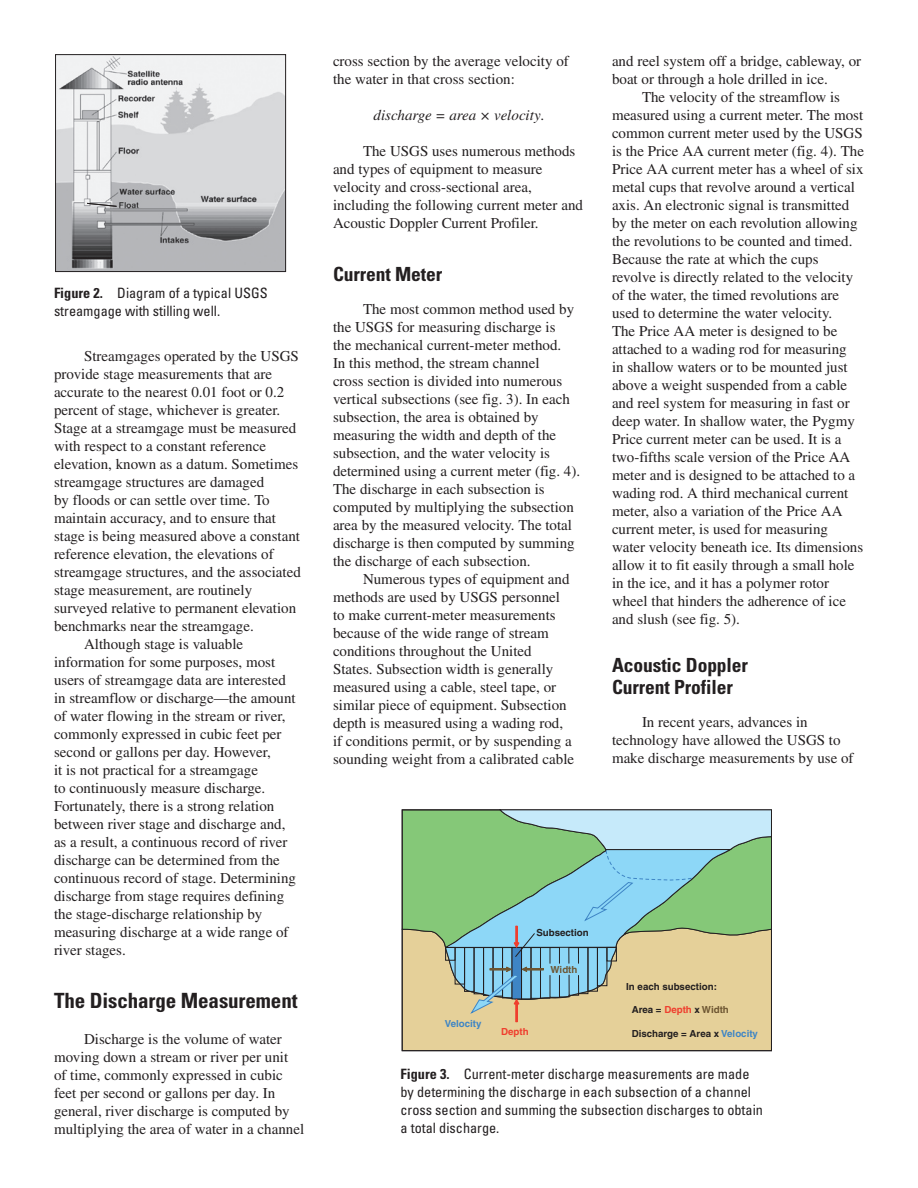
<style>
.page{position:relative;width:918px;height:1188px;background:#fff}
.page>*{position:absolute;margin:0;border:0;box-sizing:border-box;transform-origin:0 0}
.Heading_1{font:700 condensed 21px "Univers";letter-spacing:-.005em;color:#231f20}
.Heading_2{font:700 condensed 19.5px/22.5px "Univers";letter-spacing:-.005em;color:#231f20}
.Body_Text{font:15px/18px "Times";color:#231f20}
.EquationSimple{font:italic 15px "Times";color:#231f20}
.FigureCaption{font:condensed 14.25px/18px "Univers";color:#231f20}
.t1{font:700 9.75px "Helvetica";color:#231f20}
.t2{font:700 9.75px "Helvetica";color:#3e85c5}
.t3{font:700 9.75px "Helvetica";color:#ef3e2e}
.t4{font:700 9.75px "Helvetica";color:#6d5632}
.s1{font-weight:700}
.s2{font-style:normal}
.s3{color:#ef3e2e}
.s4{color:#6d5632}
.s5{color:#3e85c5}
</style>
<div class="page">
<img style="left:57px;top:56px;width:227px;height:214px">
<div style="left:55px;top:54px;width:231px;height:218px;border:1px solid #231f20"></div>
<svg style="left:87px;top:203px;width:30px;height:4px"></svg>
<div style="left:402px;top:1022px;width:370px;height:29px;background:#e5d099"></div>
<svg style="left:402px;top:809px;width:370px;height:213px;background:#a3c8a9"></svg>
<p class="FigureCaption" style="left:54px;top:284px;width:215px"><span class="s1">Figure 2.</span> Diagram of a typical USGS streamgage with stilling well.</p>
<p class="Body_Text" style="left:54px;top:347px;width:248px;text-indent:30px">Streamgages operated by the USGS provide stage measurements that are accurate to the nearest 0.01 foot or 0.2 percent of stage, whichever is greater.<br>Stage at a streamgage must be measured with respect to a constant reference elevation, known as a datum. Sometimes streamgage structures are damaged<br>by floods or can settle over time. To maintain accuracy, and to ensure that stage is being measured above a constant reference elevation, the elevations of streamgage structures, and the associated stage measurement, are routinely surveyed relative to permanent elevation benchmarks near the streamgage.</p>
<p class="Body_Text" style="left:54px;top:635px;width:244px;text-indent:30px">Although stage is valuable information for some purposes, most users of streamgage data are interested in streamflow or discharge—the amount of water flowing in the stream or river, commonly expressed in cubic feet per second or gallons per day. However,<br>it is not practical for a streamgage<br>to continuously measure discharge.<br>Fortunately, there is a strong relation between river stage and discharge and, as a result, a continuous record of river discharge can be determined from the continuous record of stage. Determining discharge from stage requires defining the stage-discharge relationship by measuring discharge at a wide range of river stages.</p>
<p class="Heading_1" style="left:54px;top:987px;width:245px">The Discharge Measurement</p>
<p class="Body_Text" style="left:54px;top:1030px;width:252px;text-indent:30px">Discharge is the volume of water moving down a stream or river per unit of time, commonly expressed in cubic feet per second or gallons per day. In general, river discharge is computed by multiplying the area of water in a channel</p>
<p class="Body_Text" style="left:333px;top:52px;width:237px">cross section by the average velocity of the water in that cross section:</p>
<p class="EquationSimple" style="left:374px;top:106px;width:172px">discharge = area × velocity<span class="s2">.</span></p>
<p class="Body_Text" style="left:333px;top:142px;width:252px;text-indent:30px">The USGS uses numerous methods and types of equipment to measure velocity and cross-sectional area, including the following current meter and Acoustic Doppler Current Profiler.</p>
<p class="Heading_2" style="left:333px;top:263px;width:111px">Current Meter</p>
<p class="Body_Text" style="left:333px;top:300px;width:249px;text-indent:30px">The most common method used by the USGS for measuring discharge is<br>the mechanical current-meter method.<br>In this method, the stream channel<br>cross section is divided into numerous vertical subsections (see fig. 3). In each subsection, the area is obtained by measuring the width and depth of the subsection, and the water velocity is determined using a current meter (fig. 4).<br>The discharge in each subsection is computed by multiplying the subsection area by the measured velocity. The total discharge is then computed by summing the discharge of each subsection.</p>
<p class="Body_Text" style="left:333px;top:570px;width:243px;text-indent:30px">Numerous types of equipment and methods are used by USGS personnel to make current-meter measurements because of the wide range of stream conditions throughout the United States. Subsection width is generally measured using a cable, steel tape, or similar piece of equipment. Subsection depth is measured using a wading rod, if conditions permit, or by suspending a sounding weight from a calibrated cable</p>
<p class="Body_Text" style="left:612px;top:52px;width:251px">and reel system off a bridge, cableway, or boat or through a hole drilled in ice.</p>
<p class="Body_Text" style="left:612px;top:88px;width:254px;text-indent:30px">The velocity of the streamflow is measured using a current meter. The most common current meter used by the USGS is the Price AA current meter (fig. 4). The Price AA current meter has a wheel of six metal cups that revolve around a vertical axis. An electronic signal is transmitted by the meter on each revolution allowing the revolutions to be counted and timed.<br>Because the rate at which the cups revolve is directly related to the velocity of the water, the timed revolutions are used to determine the water velocity.<br>The Price AA meter is designed to be attached to a wading rod for measuring<br>in shallow waters or to be mounted just above a weight suspended from a cable and reel system for measuring in fast or deep water. In shallow water, the Pygmy Price current meter can be used. It is a two-fifths scale version of the Price AA meter and is designed to be attached to a wading rod. A third mechanical current meter, also a variation of the Price AA current meter, is used for measuring water velocity beneath ice. Its dimensions allow it to fit easily through a small hole in the ice, and it has a polymer rotor wheel that hinders the adherence of ice and slush (see fig. 5).</p>
<p class="Heading_2" style="left:612px;top:653px;width:138px">Acoustic Doppler<br>Current Profiler</p>
<p class="Body_Text" style="left:612px;top:713px;width:243px;text-indent:30px">In recent years, advances in technology have allowed the USGS to make discharge measurements by use of</p>
<p class="t2" style="left:445px;top:1018px;width:38px">Velocity</p>
<p class="t1" style="left:536px;top:927px;width:54px">Subsection</p>
<p class="t4" style="left:550px;top:963px;width:28px">Width</p>
<p class="t3" style="left:501px;top:1026px;width:29px">Depth</p>
<p class="t1" style="left:626px;top:981px;width:92px">In each subsection:</p>
<p class="t1" style="left:632px;top:1004px;width:99px">Area = <span class="s3">Depth</span> x <span class="s4">Width</span></p>
<p class="t1" style="left:632px;top:1027px;width:128px">Discharge = Area x <span class="s5">Velocity</span></p>
<p class="FigureCaption" style="left:400px;top:1064px;width:364px"><span class="s1">Figure 3.</span> Current-meter discharge measurements are made by determining the discharge in each subsection of a channel cross section and summing the subsection discharges to obtain a total discharge.</p>
</div>
